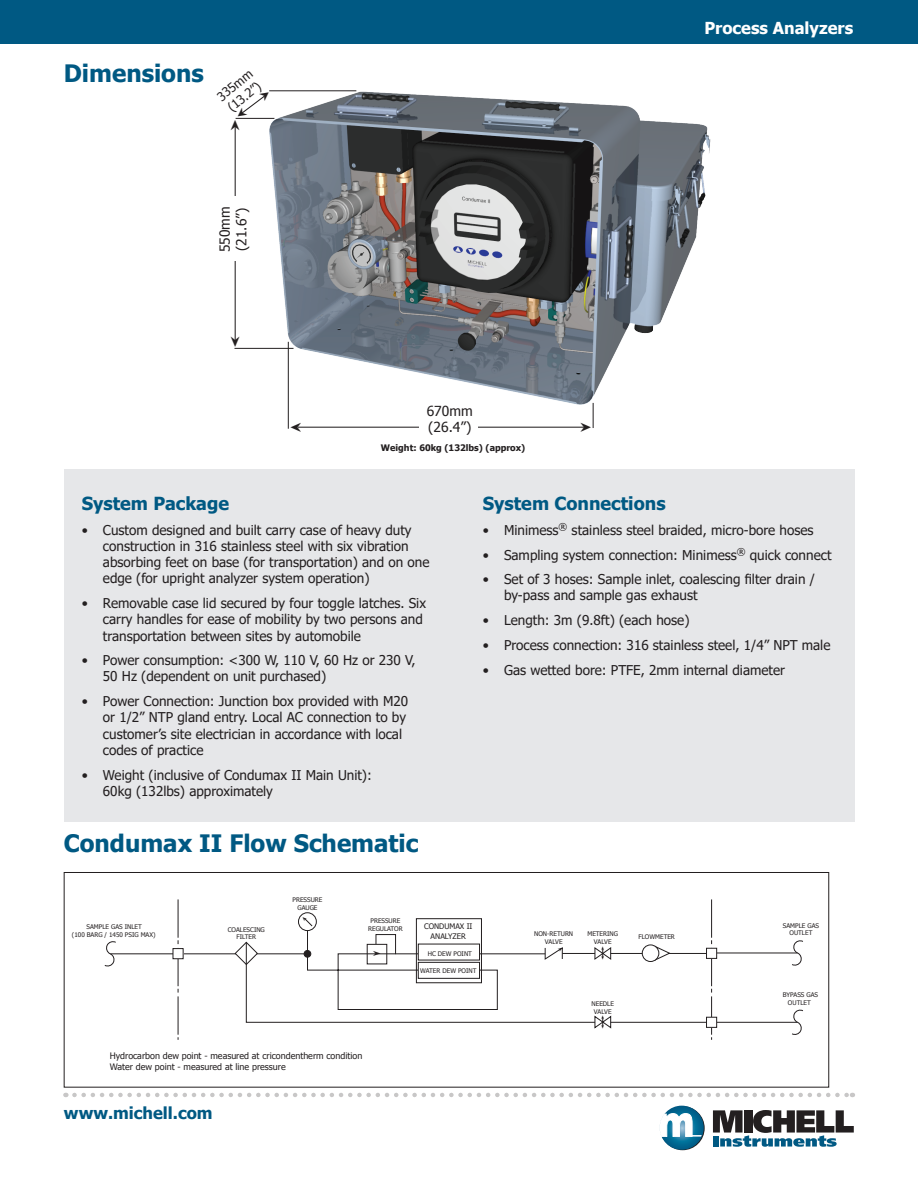
<style>
.page{position:relative;width:918px;height:1188px;background:#fff}
.page>*{position:absolute;margin:0;border:0;box-sizing:border-box;transform-origin:0 0}
.Heading_2{font:700 24px "Tahoma";color:#005983}
.Heading_3{font:700 18px "Tahoma";color:#005983}
.t1{font:700 16.5px "Tahoma";color:#fff}
.t2{font:700 16.5px "Tahoma";color:#005983}
.t3{font:13.95px/16.6px "Tahoma";color:#231f20}
.t4{font:13.8px/16.5px "Tahoma";letter-spacing:-.005em;color:#231f20}
.t5{font:13.5px/16.2px "Tahoma";color:#231f20}
.t6{font:12.45px/15px "Tahoma";color:#231f20}
.t7{font:9px/10.6px "Tahoma";color:#231f20}
.t8{font:700 9px "Tahoma";color:#231f20}
.t9{font:7.65px/9.1px "Tahoma";color:#231f20;text-align:center}
.t10{font:6.45px/7.6px "Tahoma";color:#231f20;text-align:center}
</style>
<div class="page">
<div style="left:0;top:0;width:918px;height:44px;background:#005983"></div>
<svg style="left:661px;top:1106px;width:44px;height:44px"></svg>
<svg style="left:660px;top:1106px;width:44px;height:44px"></svg>
<svg style="left:713px;top:1110px;width:141px;height:37px"></svg>
<svg style="left:660px;top:1113px;width:42px;height:24px"></svg>
<svg style="left:74px;top:1093px;width:779px;height:4px"></svg>
<div style="left:64px;top:469px;width:790px;height:353px;background:#e6e7e9"></div>
<img style="left:240px;top:90px;width:471px;height:317px">
<hr style="left:269px;top:90px;width:87px;height:1px;background:#231f20">
<hr style="left:236px;top:118px;width:38px;height:1px;background:#231f20">
<hr style="left:235px;top:348px;width:59px;height:1px;background:#231f20">
<hr style="left:288px;top:342px;width:1px;height:87px;background:#231f20">
<hr style="left:235px;top:126px;width:1px;height:215px;background:#231f20">
<hr style="left:298px;top:427px;width:286px;height:1px;background:#231f20">
<div style="left:219px;top:197px;width:36px;height:64px;background:#fff"></div>
<div style="left:419px;top:387px;width:59px;height:55px;background:#fff"></div>
<hr style="left:110px;top:954px;width:195px;height:1px;background:#231f20">
<svg style="left:178px;top:899px;width:1px;height:141px"></svg>
<div style="left:173px;top:949px;width:10px;height:10px;background:#fff"></div>
<div style="left:173px;top:948px;width:10px;height:11px;border:1px solid #231f20"></div>
<svg style="left:791px;top:940px;width:12px;height:26px"></svg>
<hr style="left:712px;top:953px;width:86px;height:1px;background:#231f20">
<svg style="left:104px;top:941px;width:13px;height:26px"></svg>
<svg style="left:791px;top:1009px;width:12px;height:26px"></svg>
<hr style="left:712px;top:1022px;width:86px;height:1px;background:#231f20">
<div style="left:707px;top:1017px;width:10px;height:10px;background:#fff"></div>
<div style="left:706px;top:1017px;width:11px;height:11px;border:1px solid #231f20"></div>
<div style="left:707px;top:948px;width:10px;height:10px;background:#fff"></div>
<div style="left:706px;top:948px;width:11px;height:11px;border:1px solid #231f20"></div>
<div style="left:64px;top:872px;width:765px;height:216px;border:1px solid #231f20"></div>
<svg style="left:580px;top:403px;width:14px;height:25px"></svg>
<svg style="left:234px;top:90px;width:38px;height:40px"></svg>
<svg style="left:234px;top:899px;width:478px;height:141px"></svg>
<p class="Heading_2" style="left:64px;top:57px;width:142px">Dimensions</p>
<p class="t6" style="left:214px;top:92px;width:43px;rotate:-39deg">335mm (13.2”)</p>
<p class="t3" style="left:216px;top:252px;width:47px;rotate:-90deg">550mm (21.6”)</p>
<p class="t4" style="left:427px;top:402px;width:48px">670mm (26.4”)</p>
<p class="t8" style="left:381px;top:442px;width:146px">Weight: 60kg (132lbs) (approx)</p>
<p class="t1" style="left:704px;top:16px;width:150px">Process Analyzers</p>
<p class="Heading_3" style="left:82px;top:491px;width:149px">System Package</p>
<p class="t5" style="left:103px;top:523px;width:328px;text-indent:-21px">• Custom designed and built carry case of heavy duty construction in 316 stainless steel with six vibration absorbing feet on base (for transportation) and on one edge (for upright analyzer system operation)</p>
<p class="t5" style="left:103px;top:596px;width:325px;text-indent:-21px">• Removable case lid secured by four toggle latches. Six carry handles for ease of mobility by two persons and transportation between sites by automobile</p>
<p class="t5" style="left:103px;top:653px;width:314px;text-indent:-21px">• Power consumption: &lt;300 W, 110 V, 60 Hz or 230 V,<br>50 Hz (dependent on unit purchased)</p>
<p class="t5" style="left:103px;top:694px;width:307px;text-indent:-21px">• Power Connection: Junction box provided with M20 or 1/2” NTP gland entry. Local AC connection to by customer’s site electrician in accordance with local codes of practice</p>
<p class="t5" style="left:103px;top:767px;width:270px;text-indent:-21px">• Weight (inclusive of Condumax II Main Unit):<br>60kg (132lbs) approximately</p>
<p class="Heading_2" style="left:64px;top:826px;width:356px">Condumax II Flow Schematic</p>
<p class="t10" style="left:293px;top:896px;width:31px">PRESSURE<br>GAUGE</p>
<p class="Heading_3" style="left:483px;top:491px;width:184px">System Connections</p>
<p class="t5" style="left:483px;top:523px;width:332px">• Minimess<sup>®</sup> stainless steel braided, micro-bore hoses</p>
<p class="t5" style="left:483px;top:547px;width:350px">• Sampling system connection: Minimess<sup>®</sup> quick connect</p>
<p class="t5" style="left:504px;top:572px;width:312px;text-indent:-21px">• Set of 3 hoses: Sample inlet, coalescing filter drain / by-pass and sample gas exhaust</p>
<p class="t5" style="left:483px;top:613px;width:208px">• Length: 3m (9.8ft) (each hose)</p>
<p class="t5" style="left:483px;top:638px;width:349px">• Process connection: 316 stainless steel, 1/4” NPT male</p>
<p class="t5" style="left:483px;top:662px;width:304px">• Gas wetted bore: PTFE, 2mm internal diameter</p>
<p class="t10" style="left:371px;top:917px;width:31px">PRESSURE</p>
<p class="t9" style="left:424px;top:922px;width:50px">CONDUMAX II<br>ANALYZER</p>
<p class="t10" style="left:72px;top:922px;width:85px;line-height:8.4px">SAMPLE GAS INLET<br>(100 BARG / 1450 PSIG MAX)</p>
<p class="t10" style="left:534px;top:929px;width:41px">NON-RETURN<br>VALVE</p>
<p class="t10" style="left:587px;top:929px;width:32px">METERING<br>VALVE</p>
<p class="t10" style="left:228px;top:925px;width:39px">COALESCING</p>
<p class="t10" style="left:368px;top:924px;width:36px">REGULATOR</p>
<p class="t10" style="left:236px;top:933px;width:21px">FILTER</p>
<p class="t7" style="left:110px;top:1050px;width:254px">Hydrocarbon dew point - measured at cricondentherm condition<br>Water dew point - measured at line pressure</p>
<p class="t2" style="left:64px;top:1101px;width:150px">www.michell.com</p>
<p class="t10" style="left:428px;top:949px;width:46px">HC DEW POINT</p>
<p class="t10" style="left:420px;top:967px;width:58px">WATER DEW POINT</p>
<p class="t10" style="left:592px;top:1000px;width:24px">NEEDLE<br>VALVE</p>
<p class="t10" style="left:638px;top:933px;width:38px">FLOWMETER</p>
<p class="t10" style="left:783px;top:921px;width:38px">SAMPLE GAS<br>OUTLET</p>
<p class="t10" style="left:783px;top:991px;width:37px">BYPASS GAS<br>OUTLET</p>
</div>
